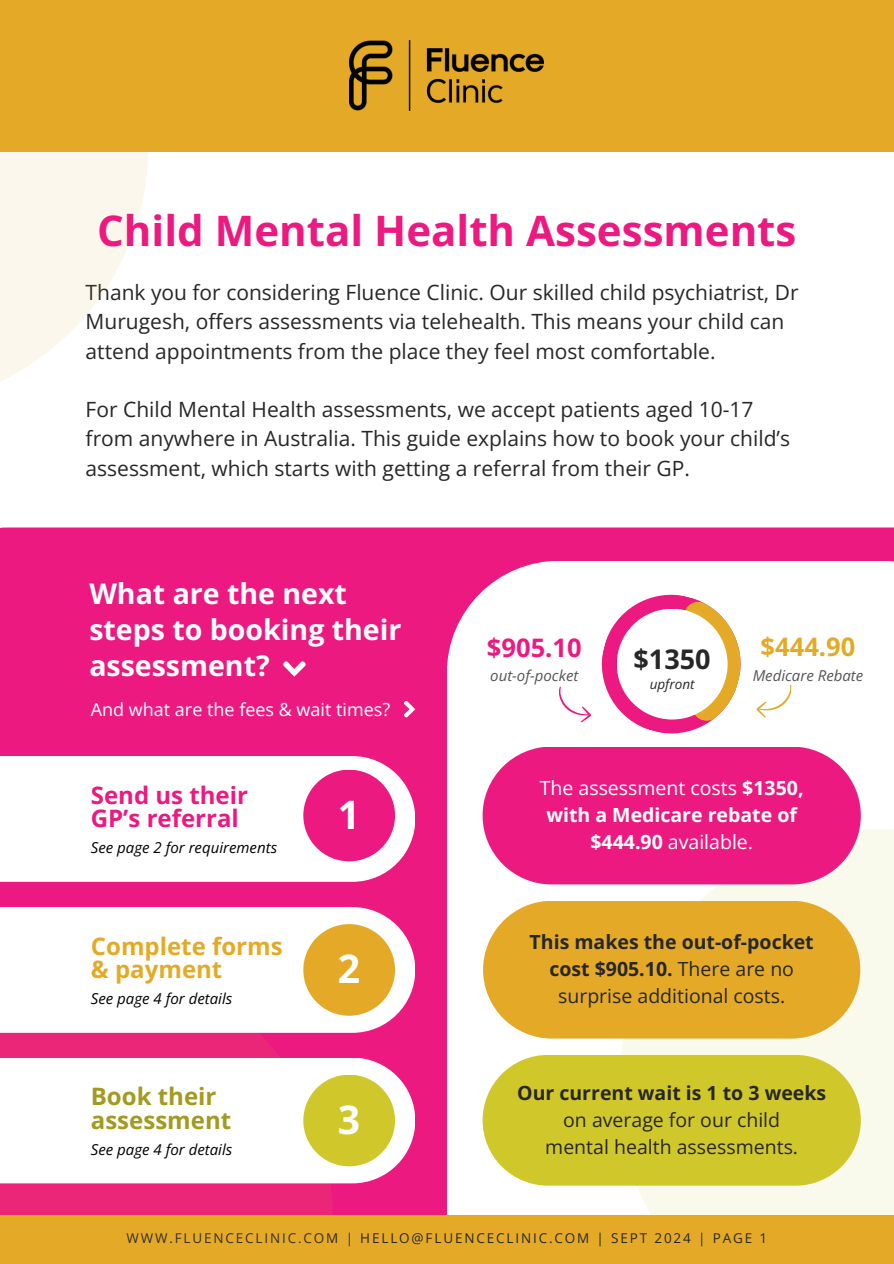
<style>
.page{position:relative;width:894px;height:1264px;background:#fff}
.page>*{position:absolute;margin:0;border:0;box-sizing:border-box;transform-origin:0 0}
.t1{font:700 42px "Open Sans";color:#ec1a80}
.t2{font:700 39.15px "Open Sans";color:#fff}
.t3{font:700 28.5px/36px "Open Sans";color:#fff}
.t4{font:700 27px "Open Sans";color:#272727}
.t5{font:700 25.5px "Open Sans";color:#ec1a80}
.t6{font:700 25.5px "Open Sans";color:#e4aa27}
.t7{font:700 24px/23.7px "Open Sans";color:#ec1a80}
.t8{font:700 24px/23.7px "Open Sans";color:#e4aa27}
.t9{font:700 24px/23.7px "Open Sans";color:#a29b20}
.t10{font:21px/29.2px "Open Sans";color:#272727}
.t11{font:700 19.5px/27px "Open Sans";color:#272727;text-align:center}
.t12{font:19.5px/27px "Open Sans";color:#272727;text-align:center}
.t13{font:700 19.5px/27px "Open Sans";color:#fff;text-align:center}
.t14{font:18px "Open Sans";color:#fff}
.t15{font:italic 15px "Open Sans";color:#000}
.t16{font:italic 15px "Open Sans";color:#545454}
.t17{font:13.5px "Open Sans";letter-spacing:.14em;color:#272727}
.t18{font:italic 13.5px "Open Sans";color:#272727}
.s1{font-weight:400}
.s2{font-weight:700}
</style>
<div class="page">
<div style="left:0;top:527px;width:893px;height:687px;background:#ec1a80"></div>
<svg style="left:446px;top:560px;width:447px;height:654px"></svg>
<svg style="left:618px;top:829px;width:275px;height:385px;fill:#fafaec"></svg>
<div style="left:0;top:1214px;width:893px;height:49px;background:#e4aa27"></div>
<svg style="left:0;top:1032px;width:332px;height:183px;fill:#eb2678"></svg>
<svg style="left:755px;top:682px;width:36px;height:36px"></svg>
<svg style="left:482px;top:1054px;width:378px;height:131px;fill:#d0c82a"></svg>
<svg style="left:482px;top:746px;width:378px;height:138px;fill:#ec1a80"></svg>
<svg style="left:557px;top:587px;width:190px;height:153px"></svg>
<svg style="left:483px;top:900px;width:377px;height:138px;fill:#e4aa27"></svg>
<svg style="left:0;top:756px;width:415px;height:125px"></svg>
<svg style="left:0;top:907px;width:415px;height:125px"></svg>
<svg style="left:0;top:1057px;width:415px;height:126px"></svg>
<div style="left:303px;top:769px;width:92px;height:92px;background:#ec1a80;border-radius:50%"></div>
<div style="left:303px;top:924px;width:92px;height:91px;background:#e4aa27;border-radius:50%"></div>
<div style="left:303px;top:1074px;width:92px;height:92px;background:#d0c82a;border-radius:50%"></div>
<svg style="left:402px;top:699px;width:13px;height:19px"></svg>
<svg style="left:0;top:152px;width:148px;height:229px;fill:#fcf7ec"></svg>
<div style="left:0;top:0;width:893px;height:152px;background:#e4aa27"></div>
<img style="left:350px;top:41px;width:193px;height:70px">
<svg style="left:281px;top:659px;width:26px;height:17px"></svg>
<h4 class="t1" style="left:97px;top:201px;width:700px">Child Mental Health Assessments</h4>
<h3 class="t10" style="left:86px;top:277px;width:714px">Thank you for considering Fluence Clinic. Our skilled child psychiatrist, Dr<br>Murugesh, offers assessments via telehealth. This means your child can attend appointments from the place they feel most comfortable.</h3>
<h6 class="t10" style="left:86px;top:394px;width:705px">For Child Mental Health assessments, we accept patients aged 10-17 from anywhere in Australia. This guide explains how to book your child’s assessment, which starts with getting a referral from their GP.</h6>
<h6 class="t3" style="left:89px;top:575px;width:313px">What are the next steps to booking their assessment?</h6>
<h4 class="t14" style="left:91px;top:696px;width:301px">And what are the fees &amp; wait times?</h4>
<h3 class="t7" style="left:91px;top:782px;width:159px">Send us their<br>GP’s referral</h3>
<h3 class="t15" style="left:91px;top:837px;width:188px">See page 2 for requirements</h3>
<h6 class="t8" style="left:91px;top:933px;width:193px">Complete forms &amp; payment</h6>
<h6 class="t15" style="left:91px;top:988px;width:143px">See page 4 for details</h6>
<p class="t9" style="left:91px;top:1083px;width:142px">Book their assessment</p>
<p class="t15" style="left:91px;top:1138px;width:143px">See page 4 for details</p>
<h2 class="t2" style="left:338px;top:787px;width:24px">1</h2>
<p class="t2" style="left:338px;top:941px;width:24px">2</p>
<h5 class="t2" style="left:338px;top:1092px;width:24px">3</h5>
<p class="t6" style="left:760px;top:629px;width:96px">$444.90</p>
<p class="t5" style="left:487px;top:630px;width:96px">$905.10</p>
<p class="t4" style="left:633px;top:640px;width:79px">$1350</p>
<h3 class="t18" style="left:649px;top:674px;width:46px">upfront</h3>
<h2 class="t16" style="left:490px;top:664px;width:90px">out-of-pocket</h2>
<p class="t16" style="left:752px;top:664px;width:112px">Medicare Rebate</p>
<h4 class="t13" style="left:539px;top:773px;width:265px"><span class="s1">The assessment costs</span> $1350, with a Medicare rebate of $444.90 <span class="s1">available.</span></h4>
<h4 class="t11" style="left:529px;top:928px;width:285px">This makes the out-of-pocket cost $905.10. <span class="s1">There are no surprise additional costs.</span></h4>
<h1 class="t12" style="left:517px;top:1078px;width:310px"><span class="s2">Our current wait is 1 to 3 weeks </span>on average for our child<br>mental health assessments.</h1>
<p class="t17" style="left:126px;top:1228px;width:642px">WWW.FLUENCECLINIC.COM | HELLO@FLUENCECLINIC.COM | SEPT 2024 | PAGE 1</p>
</div>
